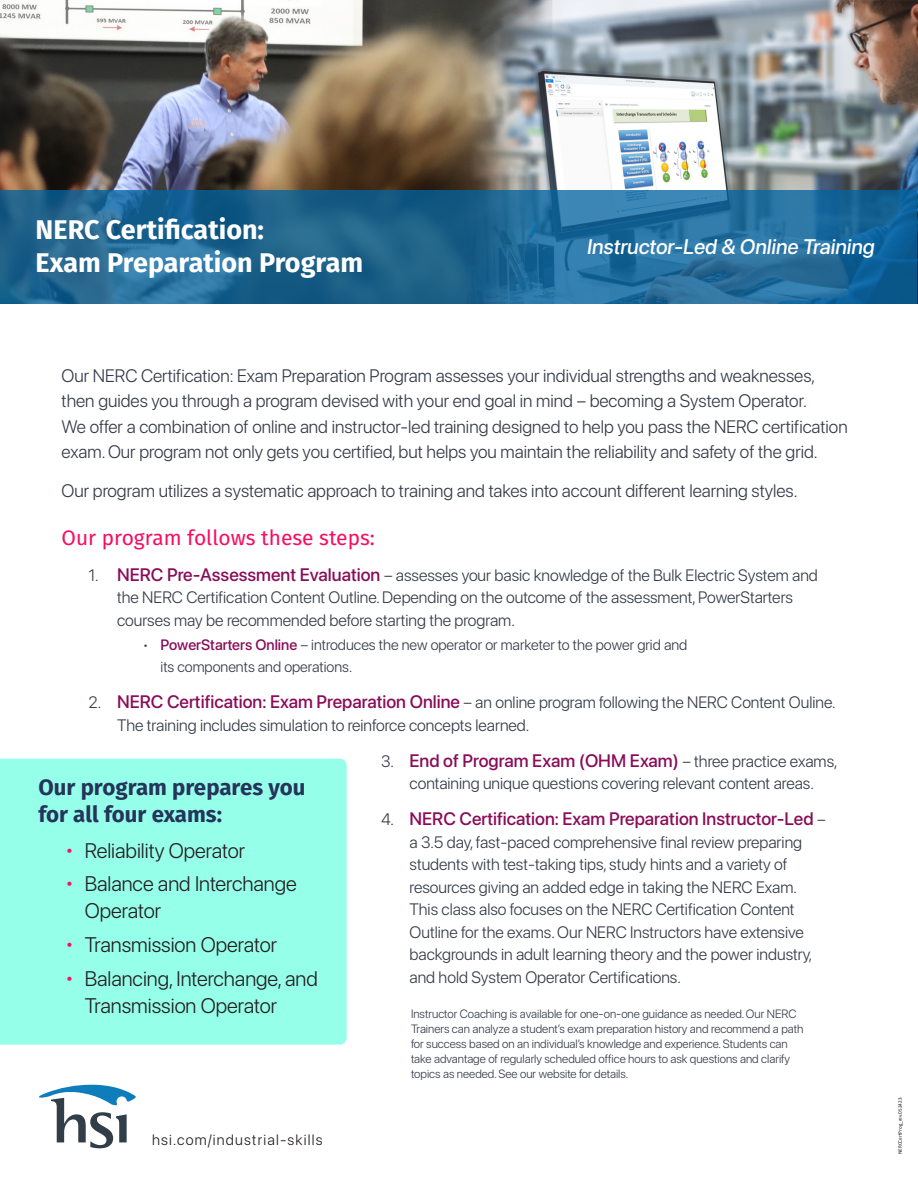
<style>
.page{position:relative;width:918px;height:1188px;background:#fff}
.page>*{position:absolute;margin:0;border:0;box-sizing:border-box;transform-origin:0 0}
.t1{font:700 27px/32.4px "Fira Sans";color:#fff}
.t2{font:700 22.35px/27.5px "Fira Sans";color:#25355a}
.t3{font:300 21px/27px "SF Pro Display";color:#231f20}
.t4{font:500 21px "SF Pro Display";color:#fff}
.t5{font:21px "Fira Sans";color:#f70c60}
.t6{font:300 18px/25.5px "SF Pro Display";color:#363b48}
.t7{font:500 18px "SF Pro Display";color:#890c58}
.t8{font:300 16.5px/22.5px "SF Pro Display";color:#363b48}
.t9{font:300 15px/22.5px "SF Pro Display";color:#363b48}
.t10{font:300 15px "SF Pro Display";letter-spacing:.08em;color:#231f20}
.t11{font:300 12px/15px "SF Pro Display";color:#363b48}
.t12{font:5.25px "Calibri";color:#231f20}
.s1{font-weight:500;font-size:18px;color:#890c58}
.s2{font-weight:500;color:#890c58}
.s3{font-weight:300;font-size:16.5px;color:#363b48}
.s4{font-size:25.5px;color:#f70c60}
</style>
<div class="page">
<img style="left:0;top:0;width:918px;height:304px">
<svg style="left:1px;top:190px;width:916px;height:114px;background:#206895"></svg>
<div style="left:0;top:759px;width:347px;height:286px;background:#96ffe9"></div>
<svg style="left:39px;top:1084px;width:97px;height:64px"></svg>
<p class="t1" style="left:36px;top:212px;width:329px">NERC Certification:<br>Exam Preparation Program</p>
<p class="t4" style="left:586px;top:235px;width:294px">Instructor-Led &amp; Online Training</p>
<p class="t6" style="left:62px;top:363px;width:788px">Our NERC Certification: Exam Preparation Program assesses your individual strengths and weaknesses, then guides you through a program devised with your end goal in mind – becoming a System Operator.<br>We offer a combination of online and instructor-led training designed to help you pass the NERC certification exam. Our program not only gets you certified, but helps you maintain the reliability and safety of the grid.</p>
<p class="t6" style="left:62px;top:478px;width:738px">Our program utilizes a systematic approach to training and takes into account different learning styles.</p>
<p class="t5" style="left:62px;top:521px;width:315px">Our program follows these steps:</p>
<p class="t8" style="left:117px;top:564px;width:702px;text-indent:-28px">1. <span class="s1">NERC Pre-Assessment Evaluation</span> – assesses your basic knowledge of the Bulk Electric System and the NERC Certification Content Outline. Depending on the outcome of the assessment, PowerStarters courses may be recommended before starting the program.</p>
<p class="t9" style="left:161px;top:633px;width:528px;text-indent:-18px">• <span class="s2">PowerStarters Online</span> – introduces the new operator or marketer to the power grid and its components and operations.</p>
<p class="t8" style="left:117px;top:691px;width:720px;text-indent:-28px">2. <span class="s1">NERC Certification: Exam Preparation Online</span> – an online program following the NERC Content Ouline.<br>The training includes simulation to reinforce concepts learned.</p>
<p class="t7" style="left:381px;top:750px;width:458px"><span class="s3">3.</span> End of Program Exam (OHM Exam) <span class="s3">– three practice exams,</span></p>
<p class="t8" style="left:410px;top:772px;width:406px">containing unique questions covering relevant content areas.</p>
<p class="t7" style="left:381px;top:809px;width:446px"><span class="s3">4.</span> NERC Certification: Exam Preparation Instructor-Led <span class="s3">–</span></p>
<p class="t8" style="left:410px;top:831px;width:404px">a 3.5 day, fast-paced comprehensive final review preparing students with test-taking tips, study hints and a variety of resources giving an added edge in taking the NERC Exam.<br>This class also focuses on the NERC Certification Content Outline for the exams. Our NERC Instructors have extensive backgrounds in adult learning theory and the power industry, and hold System Operator Certifications.</p>
<p class="t11" style="left:411px;top:1007px;width:394px">Instructor Coaching is available for one-on-one guidance as needed. Our NERC Trainers can analyze a student’s exam preparation history and recommend a path for success based on an individual’s knowledge and experience. Students can take advantage of regularly scheduled office hours to ask questions and clarify topics as needed. See our website for details.</p>
<p class="t2" style="left:38px;top:772px;width:269px">Our program prepares you for all four exams:</p>
<p class="t3" style="left:64px;top:837px;width:183px"><span class="s4">•</span> Reliability Operator</p>
<p class="t3" style="left:85px;top:871px;width:214px;text-indent:-21px"><span class="s4">•</span> Balance and Interchange<br>Operator</p>
<p class="t3" style="left:64px;top:931px;width:215px"><span class="s4">•</span> Transmission Operator</p>
<p class="t3" style="left:85px;top:965px;width:235px;text-indent:-21px"><span class="s4">•</span> Balancing, Interchange, and<br>Transmission Operator</p>
<p class="t10" style="left:152px;top:1132px;width:172px">hsi.com/industrial-skills</p>
<p class="t12" style="left:896px;top:1154px;width:58px;rotate:-90deg">NERCCertProg_rev.052423</p>
</div>
